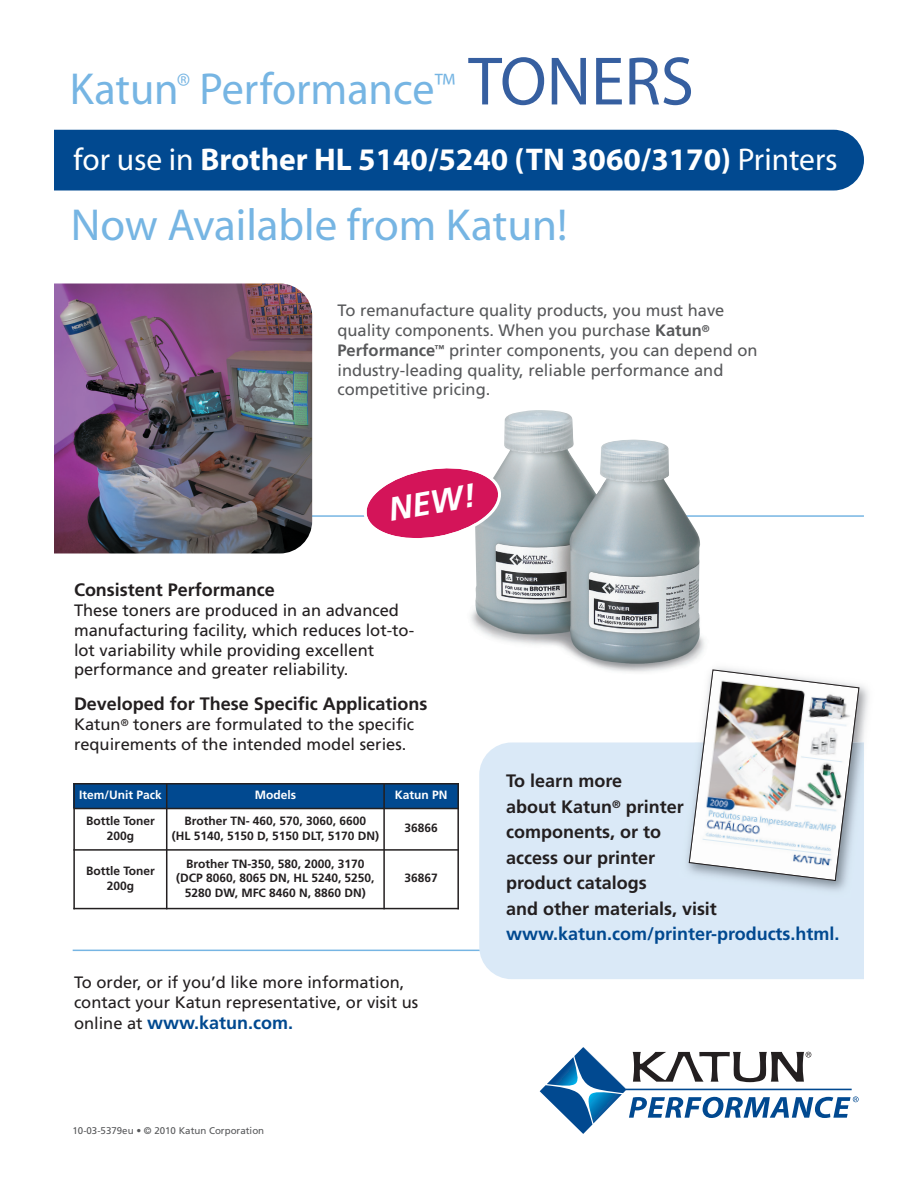
<style>
.page{position:relative;width:918px;height:1188px;background:#fff}
.page>*{position:absolute;margin:0;border:0;box-sizing:border-box;transform-origin:0 0}
.t1{font:69px "Myriad";color:#365fa0}
.t2{font:45px "Myriad";color:#76b5e3}
.t3{font:italic 700 33px "Frutiger";color:#fff}
.t4{font:700 31.5px "Myriad";color:#fff}
.t5{font:700 18px/25.5px "Frutiger";color:#231f20}
.t6{font:700 18px "Frutiger";color:#014990}
.t7{font:16.5px/19.8px "Frutiger";color:#231f20}
.t8{font:16.5px/19.8px "Frutiger";color:#57585a}
.t9{font:700 12px/14.4px "Frutiger";color:#231f20;text-align:center}
.t10{font:700 12px "Frutiger";color:#fff}
.t11{font:9.75px "Frutiger";color:#57585a}
.s1{font-weight:400}
.s2{font-weight:700}
.s3{font-weight:400;font-size:16.5px;color:#231f20}
</style>
<div class="page">
<hr style="left:262px;top:515px;width:602px;height:2px;background:#76b5e3">
<img style="left:54px;top:284px;width:258px;height:270px">
<div style="left:7px;top:130px;width:857px;height:60px;background:#014990;border-radius:30px"></div>
<svg style="left:540px;top:1047px;width:319px;height:87px"></svg>
<hr style="left:73px;top:950px;width:773px;height:1px;background:#76b5e3">
<div style="left:479px;top:742px;width:425px;height:237px;background:#dae9f7;border-radius:32px"></div>
<div style="left:864px;top:720px;width:49px;height:313px;background:#fff"></div>
<div style="left:0;top:122px;width:54px;height:739px;background:#fff"></div>
<img style="left:720px;top:668px;width:149px;height:74px">
<img style="left:678px;top:742px;width:186px;height:149px">
<img style="left:864px;top:720px;width:5px;height:22px">
<img style="left:688px;top:669px;width:172px;height:212px">
<div style="left:73px;top:783px;width:94px;height:26px;background:#014990"></div>
<div style="left:167px;top:783px;width:217px;height:26px;background:#014990"></div>
<div style="left:384px;top:783px;width:75px;height:26px;background:#014990"></div>
<hr style="left:73px;top:783px;width:2px;height:126px;background:#231f20">
<hr style="left:166px;top:783px;width:1px;height:126px;background:#231f20">
<hr style="left:383px;top:783px;width:2px;height:126px;background:#231f20">
<hr style="left:457px;top:783px;width:2px;height:126px;background:#231f20">
<hr style="left:73px;top:783px;width:386px;height:1px;background:#231f20">
<hr style="left:73px;top:808px;width:386px;height:1px;background:#231f20">
<hr style="left:73px;top:849px;width:386px;height:2px;background:#231f20">
<hr style="left:73px;top:908px;width:386px;height:1px;background:#231f20">
<img style="left:470px;top:410px;width:250px;height:278px">
<svg style="left:360px;top:461px;width:144px;height:85px"></svg>
<h2 class="t2" style="left:70px;top:72px;width:388px">Katun<sup>®</sup> Performance<sup>™</sup></h2>
<h1 class="t1" style="left:468px;top:55px;width:227px">TONERS</h1>
<h3 class="t4" style="left:74px;top:147px;width:766px"><span class="s1">for use in</span> Brother HL 5140/5240 (TN 3060/3170) <span class="s1">Printers</span></h3>
<h2 class="t2" style="left:71px;top:208px;width:498px">Now Available from Katun!</h2>
<p class="t8" style="left:337px;top:302px;width:422px">To remanufacture quality products, you must have quality components. When you purchase <span class="s2">Katun</span><sup>® </sup><span class="s2">Performance</span><sup>™</sup> printer components, you can depend on industry-leading quality, reliable performance and competitive pricing.</p>
<h3 class="t3" style="left:386px;top:497px;width:89px;rotate:-10deg">NEW!</h3>
<p class="t5" style="left:74px;top:578px;width:202px">Consistent Performance</p>
<p class="t7" style="left:74px;top:602px;width:342px">These toners are produced in an advanced manufacturing facility, which reduces lot-to&shy;lot variability while providing excellent performance and greater reliability.</p>
<p class="t5" style="left:74px;top:693px;width:355px">Developed for These Specific Applications</p>
<p class="t7" style="left:74px;top:716px;width:342px">Katun<sup>®</sup> toners are formulated to the specific requirements of the intended model series.</p>
<p class="t10" style="left:79px;top:790px;width:84px">Item/Unit Pack</p>
<p class="t10" style="left:255px;top:790px;width:43px">Models</p>
<p class="t10" style="left:395px;top:790px;width:54px">Katun PN</p>
<p class="t9" style="left:86px;top:815px;width:70px">Bottle Toner<br>200g</p>
<p class="t9" style="left:172px;top:815px;width:209px">Brother TN- 460, 570, 3060, 6600<br>(HL 5140, 5150 D, 5150 DLT, 5170 DN)</p>
<p class="t9" style="left:405px;top:822px;width:35px">36866</p>
<p class="t9" style="left:86px;top:865px;width:70px">Bottle Toner<br>200g</p>
<p class="t9" style="left:176px;top:858px;width:200px">Brother TN-350, 580, 2000, 3170 (DCP 8060, 8065 DN, HL 5240, 5250,<br>5280 DW, MFC 8460 N, 8860 DN)</p>
<p class="t9" style="left:405px;top:872px;width:35px">36867</p>
<p class="t7" style="left:74px;top:974px;width:346px">To order, or if you’d like more information, contact your Katun representative, or visit us</p>
<p class="t6" style="left:74px;top:1015px;width:221px"><span class="s3">online at</span> www.katun.com.</p>
<p class="t11" style="left:73px;top:1127px;width:193px">10-03-5379eu • © 2010 Katun Corporation</p>
<p class="t5" style="left:506px;top:770px;width:212px">To learn more<br>about Katun<sup>®</sup> printer components, or to access our printer product catalogs<br>and other materials, visit</p>
<p class="t6" style="left:506px;top:927px;width:335px">www.katun.com/printer-products.html.</p>
</div>
